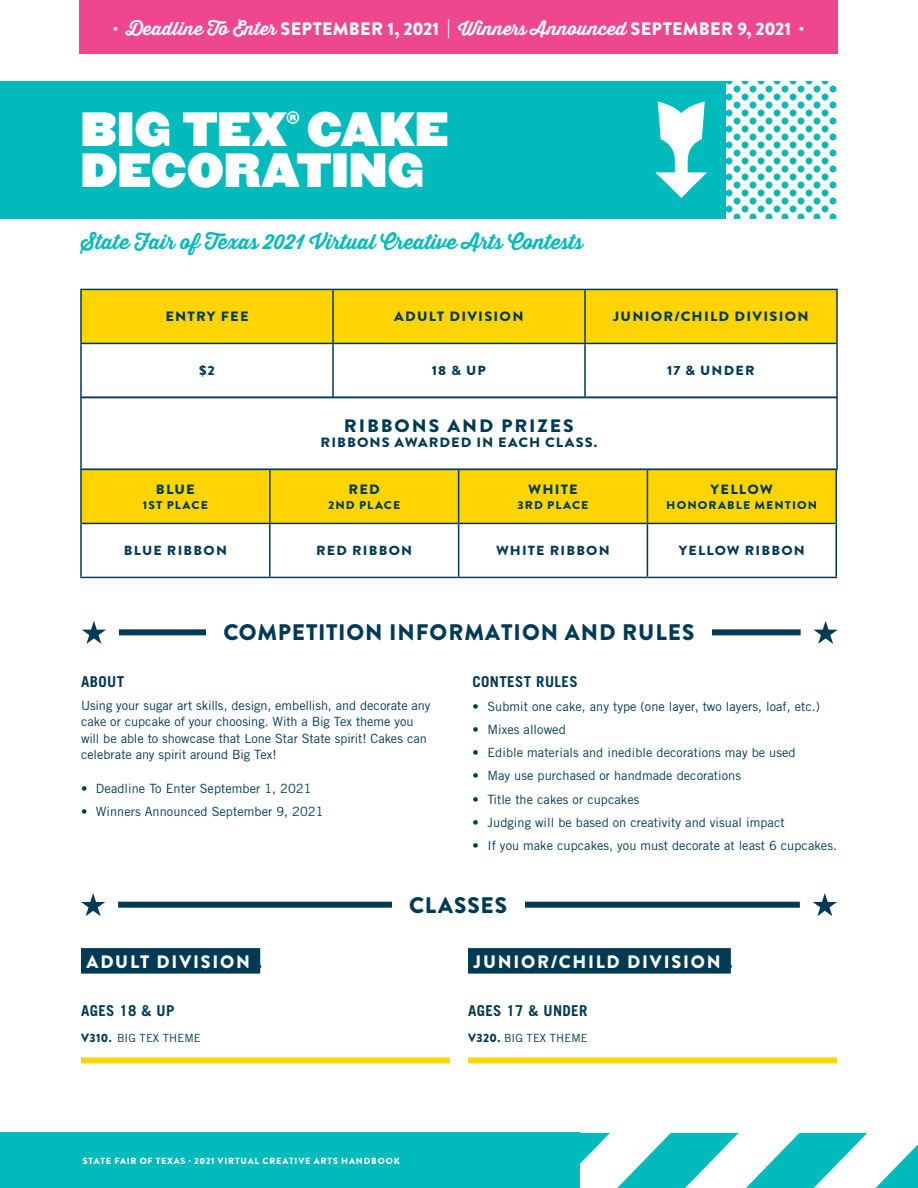
<style>
.page{position:relative;width:918px;height:1188px;background:#fff}
.page>*{position:absolute;margin:0;border:0;box-sizing:border-box;transform-origin:0 0}
.t1{font:42px/40.5px "Champion Heviweight";letter-spacing:.005em;color:#fff}
.t2{font:900 22.5px "Brandon Grotesque";letter-spacing:.045em;color:#003a54}
.t3{font:700 20.25px "Thirsty Script";color:#00babc}
.t4{font:900 18px "Brandon Grotesque";letter-spacing:.015em;color:#fff}
.t5{font:900 18px "Brandon Grotesque";letter-spacing:.09em;color:#fff}
.t6{font:900 18px "Brandon Grotesque";letter-spacing:.095em;color:#003a54;scale:1.08 1}
.t7{font:700 15px "Trade Gothic LT Std";letter-spacing:.025em;color:#003a54}
.t8{font:900 13.5px "Brandon Grotesque";letter-spacing:.085em;color:#003a54;scale:1.08 1}
.t9{font:900 13.2px "Brandon Grotesque";letter-spacing:.085em;color:#003a54;scale:1.08 1}
.t10{font:12.75px/16.5px "Trade Gothic LT Std";letter-spacing:.005em;color:#003a54}
.t11{font:900 11.25px "Brandon Grotesque";letter-spacing:.09em;color:#003a54;scale:1.08 1}
.t12{font:11.25px "Trade Gothic LT Std";letter-spacing:.01em;color:#003a54}
.t13{font:900 9px "Brandon Grotesque";letter-spacing:.095em;color:#fff}
.s1{font-family:"Thirsty Script";font-weight:700}
.s2{color:#003a54}
.s3{font-family:"Brandon Grotesque";font-weight:900;font-size:12px}
</style>
<div class="page">
<div style="left:0;top:1133px;width:579px;height:55px;background:#00babc"></div>
<svg style="left:579px;top:1133px;width:339px;height:55px"></svg>
<div style="left:119px;top:629px;width:682px;height:6px;background:#003a54"></div>
<svg style="left:813px;top:621px;width:25px;height:23px"></svg>
<svg style="left:82px;top:621px;width:24px;height:23px"></svg>
<div style="left:206px;top:617px;width:506px;height:31px;background:#fff"></div>
<div style="left:0;top:81px;width:725px;height:137px;background:#00babc"></div>
<svg style="left:655px;top:101px;width:52px;height:97px"></svg>
<div style="left:118px;top:902px;width:682px;height:6px;background:#003a54"></div>
<svg style="left:813px;top:893px;width:24px;height:23px"></svg>
<svg style="left:81px;top:893px;width:24px;height:23px"></svg>
<div style="left:392px;top:890px;width:133px;height:30px;background:#fff"></div>
<div style="left:81px;top:948px;width:179px;height:26px;background:#003a54"></div>
<div style="left:81px;top:1057px;width:369px;height:6px;background:#ffd400"></div>
<div style="left:468px;top:948px;width:263px;height:26px;background:#003a54"></div>
<div style="left:468px;top:1057px;width:369px;height:6px;background:#ffd400"></div>
<hr style="left:80px;top:398px;width:2px;height:71px;background:#003a54">
<hr style="left:836px;top:398px;width:2px;height:71px;background:#003a54">
<hr style="left:80px;top:469px;width:758px;height:1px;background:#003a54">
<div style="left:82px;top:470px;width:753px;height:53px;background:#ffd400"></div>
<hr style="left:80px;top:470px;width:2px;height:53px;background:#003a54">
<hr style="left:269px;top:470px;width:2px;height:53px;background:#003a54">
<hr style="left:458px;top:470px;width:1px;height:53px;background:#003a54">
<hr style="left:647px;top:470px;width:1px;height:53px;background:#003a54">
<hr style="left:835px;top:470px;width:2px;height:53px;background:#003a54">
<hr style="left:80px;top:523px;width:2px;height:54px;background:#003a54">
<hr style="left:82px;top:523px;width:188px;height:1px;background:#003a54">
<hr style="left:270px;top:523px;width:189px;height:1px;background:#003a54">
<hr style="left:459px;top:523px;width:188px;height:1px;background:#003a54">
<hr style="left:647px;top:523px;width:188px;height:1px;background:#003a54">
<hr style="left:269px;top:524px;width:2px;height:53px;background:#003a54">
<hr style="left:458px;top:524px;width:1px;height:53px;background:#003a54">
<hr style="left:647px;top:524px;width:1px;height:53px;background:#003a54">
<hr style="left:835px;top:523px;width:2px;height:54px;background:#003a54">
<hr style="left:80px;top:577px;width:190px;height:1px;background:#003a54">
<hr style="left:270px;top:577px;width:189px;height:1px;background:#003a54">
<hr style="left:459px;top:577px;width:188px;height:1px;background:#003a54">
<hr style="left:647px;top:577px;width:190px;height:1px;background:#003a54">
<div style="left:82px;top:290px;width:754px;height:53px;background:#ffd400"></div>
<hr style="left:80px;top:344px;width:2px;height:53px;background:#003a54">
<hr style="left:332px;top:344px;width:2px;height:53px;background:#003a54">
<hr style="left:584px;top:344px;width:2px;height:53px;background:#003a54">
<hr style="left:836px;top:344px;width:2px;height:53px;background:#003a54">
<hr style="left:80px;top:397px;width:253px;height:1px;background:#003a54">
<hr style="left:333px;top:397px;width:252px;height:1px;background:#003a54">
<hr style="left:585px;top:397px;width:253px;height:1px;background:#003a54">
<hr style="left:80px;top:289px;width:253px;height:1px;background:#003a54">
<hr style="left:80px;top:290px;width:2px;height:53px;background:#003a54">
<hr style="left:333px;top:289px;width:252px;height:1px;background:#003a54">
<hr style="left:332px;top:290px;width:2px;height:53px;background:#003a54">
<hr style="left:585px;top:289px;width:253px;height:1px;background:#003a54">
<hr style="left:584px;top:290px;width:2px;height:53px;background:#003a54">
<hr style="left:836px;top:290px;width:2px;height:53px;background:#003a54">
<hr style="left:80px;top:343px;width:253px;height:1px;background:#003a54">
<hr style="left:333px;top:343px;width:252px;height:1px;background:#003a54">
<hr style="left:585px;top:343px;width:253px;height:1px;background:#003a54">
<div style="left:79px;top:0;width:759px;height:54px;background:#ee478d"></div>
<svg style="left:725px;top:81px;width:112px;height:137px"></svg>
<h3 class="t4" style="left:113px;top:16px;width:693px">· <span class="s1">Deadline To Enter</span> SEPTEMBER 1, 2021 | <span class="s1">Winners Announced</span> SEPTEMBER 9, 2021 ·</h3>
<h1 class="t1" style="left:81px;top:110px;width:369px">BIG TEX<sup>®</sup> CAKE<br>DECORATING</h1>
<h3 class="t3" style="left:81px;top:227px;width:504px">State Fair of Texas 2021 Virtual Creative Arts Contests</h3>
<p class="t8" style="left:165px;top:307px;width:78px">ENTRY FEE</p>
<p class="t8" style="left:394px;top:307px;width:121px">ADULT DIVISION</p>
<p class="t8" style="left:613px;top:307px;width:183px">JUNIOR/CHILD DIVISION</p>
<p class="t9" style="left:199px;top:361px;width:16px">$2</p>
<p class="t9" style="left:432px;top:361px;width:51px">18 &amp; UP</p>
<p class="t9" style="left:667px;top:361px;width:83px">17 &amp; UNDER</p>
<p class="t8" style="left:156px;top:479px;width:38px">BLUE</p>
<p class="t11" style="left:143px;top:497px;width:62px">1ST PLACE</p>
<h3 class="t6" style="left:344px;top:413px;width:214px">RIBBONS AND PRIZES</h3>
<p class="t8" style="left:321px;top:433px;width:258px">RIBBONS AWARDED IN EACH CLASS.</p>
<p class="t8" style="left:348px;top:479px;width:31px">RED</p>
<p class="t11" style="left:328px;top:497px;width:68px">2ND PLACE</p>
<p class="t8" style="left:528px;top:479px;width:47px">WHITE</p>
<p class="t11" style="left:518px;top:497px;width:67px">3RD PLACE</p>
<p class="t8" style="left:711px;top:479px;width:59px">YELLOW</p>
<p class="t11" style="left:666px;top:497px;width:141px">HONORABLE MENTION</p>
<p class="t9" style="left:124px;top:541px;width:97px">BLUE RIBBON</p>
<p class="t9" style="left:316px;top:541px;width:90px">RED RIBBON</p>
<p class="t9" style="left:496px;top:541px;width:107px">WHITE RIBBON</p>
<p class="t9" style="left:679px;top:541px;width:118px">YELLOW RIBBON</p>
<h2 class="t2" style="left:223px;top:617px;width:473px">COMPETITION INFORMATION AND RULES</h2>
<p class="t7" style="left:81px;top:672px;width:45px">ABOUT</p>
<p class="t10" style="left:81px;top:697px;width:351px">Using your sugar art skills, design, embellish, and decorate any cake or cupcake of your choosing. With a Big Tex theme you will be able to showcase that Lone Star State spirit! Cakes can celebrate any spirit around Big Tex!</p>
<p class="t10" style="left:81px;top:780px;width:232px">• Deadline To Enter September 1, 2021</p>
<p class="t10" style="left:81px;top:803px;width:244px">• Winners Announced September 9, 2021</p>
<p class="t7" style="left:472px;top:672px;width:107px">CONTEST RULES</p>
<p class="t10" style="left:472px;top:698px;width:349px">• Submit one cake, any type (one layer, two layers, loaf, etc.)</p>
<p class="t10" style="left:472px;top:721px;width:95px">• Mixes allowed</p>
<p class="t10" style="left:472px;top:744px;width:325px">• Edible materials and inedible decorations may be used</p>
<p class="t10" style="left:472px;top:767px;width:270px">• May use purchased or handmade decorations</p>
<p class="t10" style="left:472px;top:791px;width:169px">• Title the cakes or cupcakes</p>
<p class="t10" style="left:472px;top:814px;width:314px">• Judging will be based on creativity and visual impact</p>
<p class="t10" style="left:472px;top:837px;width:366px">• If you make cupcakes, you must decorate at least 6 cupcakes.</p>
<h3 class="t5" style="left:87px;top:949px;width:177px">ADULT DIVISION <span class="s2">.</span></h3>
<p class="t7" style="left:81px;top:1001px;width:95px">AGES 18 &amp; UP</p>
<p class="t12" style="left:81px;top:1031px;width:121px"><span class="s3">V310.</span> BIG TEX THEME</p>
<h2 class="t2" style="left:409px;top:889px;width:100px">CLASSES</h2>
<h3 class="t5" style="left:474px;top:949px;width:260px">JUNIOR/CHILD DIVISION <span class="s2">.</span></h3>
<p class="t7" style="left:468px;top:1001px;width:121px">AGES 17 &amp; UNDER</p>
<p class="t12" style="left:468px;top:1031px;width:121px"><span class="s3">V320.</span> BIG TEX THEME</p>
<p class="t13" style="left:83px;top:1154px;width:318px">STATE FAIR OF TEXAS · 2021 VIRTUAL CREATIVE ARTS HANDBOOK</p>
</div>
